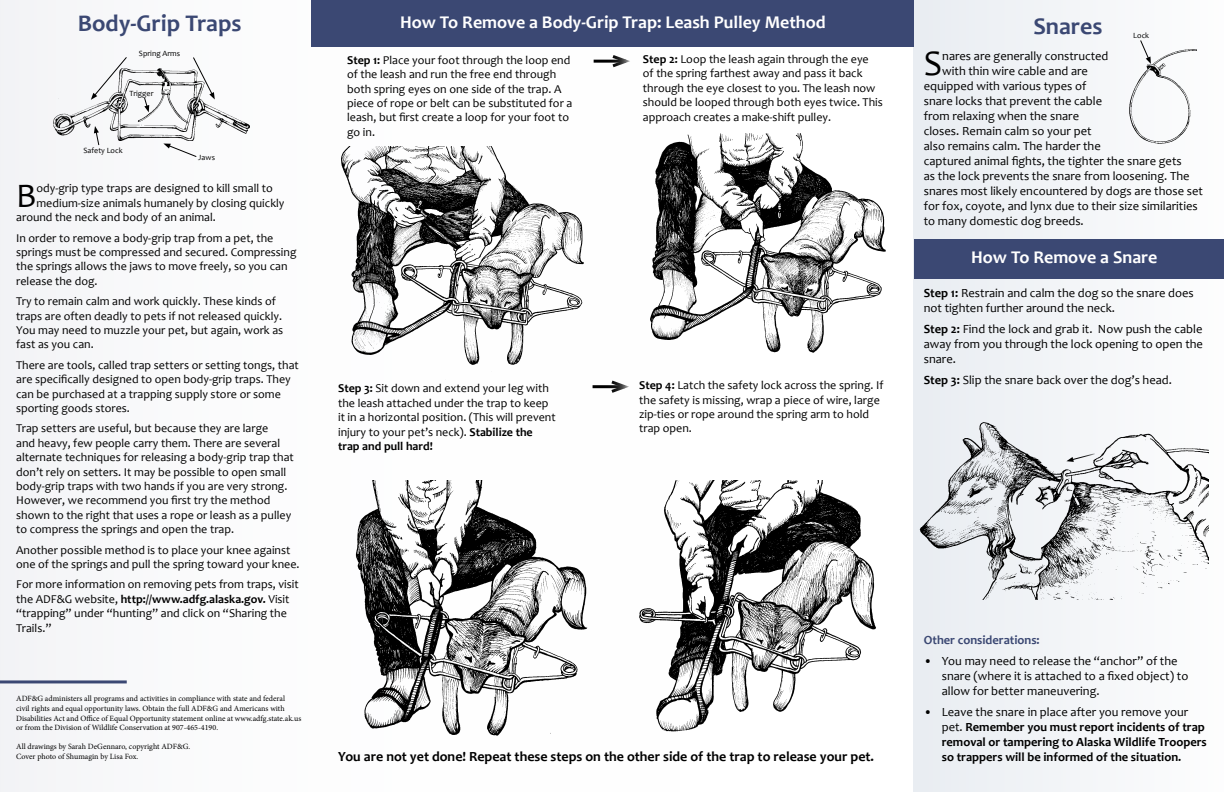
<style>
.page{position:relative;width:1224px;height:792px;background:#fff}
.page>*{position:absolute;margin:0;border:0;box-sizing:border-box;transform-origin:0 0}
.t1{font:36.1px "Candara";color:#000}
.t2{font:34.7px "Candara";color:#000}
.t3{font:700 24px "Candara";color:#3b4873}
.t4{font:700 18px "Candara";color:#fff}
.t5{font:700 14px "Candara";color:#000}
.t6{font:12.5px/15px "Candara";color:#000}
.t7{font:700 12.5px/15px "Candara";color:#000}
.t8{font:700 12.5px "Candara";color:#3b4873}
.t9{font:12px/14.4px "Candara";color:#000}
.t10{font:8px/9.6px "Minion Pro";color:#000}
.t11{font:8px "Candara";color:#000}
.s1{font-weight:700}
.s2{font-weight:400}
</style>
<div class="page">
<img style="left:53px;top:69px;width:196px;height:72px">
<div style="left:914px;top:0;width:310px;height:792px;background:#f3f5f7"></div>
<div style="left:311px;top:0;width:603px;height:47px;background:#3b4873"></div>
<svg style="left:91px;top:57px;width:37px;height:43px"></svg>
<svg style="left:164px;top:144px;width:33px;height:13px"></svg>
<svg style="left:94px;top:126px;width:6px;height:20px"></svg>
<svg style="left:192px;top:57px;width:23px;height:42px"></svg>
<svg style="left:143px;top:97px;width:6px;height:15px"></svg>
<div style="left:914px;top:239px;width:310px;height:39px;background:#3b4873"></div>
<hr style="left:594px;top:60px;width:32px;height:3px;background:#000">
<svg style="left:609px;top:55px;width:21px;height:13px"></svg>
<hr style="left:593px;top:385px;width:32px;height:3px;background:#000">
<svg style="left:608px;top:380px;width:21px;height:13px"></svg>
<img style="left:341px;top:146px;width:243px;height:219px">
<img style="left:650px;top:134px;width:236px;height:219px">
<img style="left:355px;top:480px;width:233px;height:256px">
<img style="left:639px;top:480px;width:237px;height:252px">
<hr style="left:0;top:680px;width:127px;height:3px;background:#3b4873">
<img style="left:1129px;top:49px;width:68px;height:95px">
<img style="left:919px;top:422px;width:290px;height:177px">
<svg style="left:1066px;top:453px;width:30px;height:9px"></svg>
<svg style="left:1139px;top:40px;width:12px;height:24px"></svg>
<h3 class="t3" style="left:78px;top:8px;width:165px">Body-Grip Traps</h3>
<h3 class="t3" style="left:1033px;top:11px;width:71px">Snares</h3>
<h3 class="t4" style="left:400px;top:11px;width:427px">How To Remove a Body-Grip Trap: Leash Pulley Method</h3>
<p class="t11" style="left:1133px;top:30px;width:17px">Lock</p>
<p class="t11" style="left:139px;top:49px;width:43px">Spring Arms</p>
<p class="t11" style="left:130px;top:88px;width:25px">Trigger</p>
<p class="t11" style="left:84px;top:146px;width:41px">Safety Lock</p>
<p class="t11" style="left:198px;top:152px;width:18px">Jaws</p>
<h2 class="t2" style="left:16px;top:174px;width:22px">B</h2>
<p class="t9" style="left:37px;top:181px;width:238px">ody-grip type traps are designed to kill small to</p>
<p class="t9" style="left:37px;top:196px;width:250px">medium-size animals humanely by closing quickly</p>
<p class="t9" style="left:16px;top:210px;width:201px">around the neck and body of an animal.</p>
<p class="t9" style="left:16px;top:230px;width:282px">In order to remove a body-grip trap from a pet, the springs must be compressed and secured. Compressing the springs allows the jaws to move freely, so you can release the dog.</p>
<p class="t9" style="left:16px;top:294px;width:269px">Try to remain calm and work quickly. These kinds of traps are often deadly to pets if not released quickly.<br>You may need to muzzle your pet, but again, work as fast as you can.</p>
<p class="t9" style="left:16px;top:358px;width:284px">There are tools, called trap setters or setting tongs, that are specifically designed to open body-grip traps. They can be purchased at a trapping supply store or some sporting goods stores.</p>
<p class="t9" style="left:16px;top:421px;width:279px">Trap setters are useful, but because they are large<br>and heavy, few people carry them. There are several alternate techniques for releasing a body-grip trap that don’t rely on setters. It may be possible to open small body-grip traps with two hands if you are very strong.<br>However, we recommend you first try the method shown to the right that uses a rope or leash as a pulley to compress the springs and open the trap.</p>
<p class="t9" style="left:16px;top:542px;width:285px">Another possible method is to place your knee against one of the springs and pull the spring toward your knee.</p>
<p class="t9" style="left:16px;top:577px;width:284px">For more information on removing pets from traps, visit the ADF&amp;G website, <span class="s1">http://www.adfg.alaska.gov.</span> Visit “trapping” under “hunting” and click on “Sharing the Trails.”</p>
<p class="t10" style="left:16px;top:694px;width:287px">ADF&amp;G administers all programs and activities in compliance with state and federal<br>civil rights and equal opportunity laws. Obtain the full ADF&amp;G and Americans with Disabilities Act and Office of Equal Opportunity statement online at www.adfg.state.ak.us or from the Division of Wildlife Conservation at 907-465-4190.</p>
<p class="t10" style="left:16px;top:742px;width:176px">All drawings by Sarah DeGennaro, copyright ADF&amp;G.<br>Cover photo of Shumagin by Lisa Fox.</p>
<p class="t9" style="left:347px;top:53px;width:227px"><span class="s1">Step 1:</span> Place your foot through the loop end of the leash and run the free end through both spring eyes on one side of the trap. A piece of rope or belt can be substituted for a leash, but first create a loop for your foot to go in.</p>
<p class="t9" style="left:643px;top:52px;width:241px"><span class="s1">Step 2:</span> Loop the leash again through the eye<br>of the spring farthest away and pass it back through the eye closest to you. The leash now should be looped through both eyes twice. This approach creates a make-shift pulley.</p>
<p class="t9" style="left:338px;top:381px;width:219px"><span class="s1">Step 3:</span> Sit down and extend your leg with the leash attached under the trap to keep it in a horizontal position. (This will prevent injury to your pet’s neck). <span class="s1">Stabilize the trap and pull hard!</span></p>
<p class="t9" style="left:639px;top:378px;width:246px"><span class="s1">Step 4:</span> Latch the safety lock across the spring. If the safety is missing, wrap a piece of wire, large zip-ties or rope around the spring arm to hold trap open.</p>
<p class="t5" style="left:338px;top:748px;width:538px">You are not yet done! Repeat these steps on the other side of the trap to release your pet.</p>
<h1 class="t1" style="left:924px;top:41px;width:20px">S</h1>
<p class="t6" style="left:942px;top:48px;width:168px">nares are generally constructed</p>
<p class="t6" style="left:942px;top:63px;width:147px">with thin wire cable and are</p>
<p class="t6" style="left:924px;top:78px;width:164px">equipped with various types of</p>
<p class="t6" style="left:924px;top:93px;width:180px">snare locks that prevent the cable</p>
<p class="t6" style="left:924px;top:108px;width:157px">from relaxing when the snare</p>
<p class="t6" style="left:924px;top:123px;width:169px">closes. Remain calm so your pet</p>
<p class="t6" style="left:924px;top:138px;width:179px">also remains calm. The harder the</p>
<p class="t6" style="left:924px;top:153px;width:259px">captured animal fights, the tighter the snare gets</p>
<p class="t6" style="left:924px;top:168px;width:267px">as the lock prevents the snare from loosening. The</p>
<p class="t6" style="left:924px;top:183px;width:281px">snares most likely encountered by dogs are those set</p>
<p class="t6" style="left:924px;top:198px;width:276px">for fox, coyote, and lynx due to their size similarities</p>
<p class="t6" style="left:924px;top:213px;width:161px">to many domestic dog breeds.</p>
<h3 class="t4" style="left:971px;top:246px;width:188px">How To Remove a Snare</h3>
<p class="t6" style="left:924px;top:286px;width:272px"><span class="s1">Step 1:</span> Restrain and calm the dog so the snare does not tighten further around the neck.</p>
<p class="t6" style="left:924px;top:322px;width:281px;text-align:justify"><span class="s1">Step 2:</span> Find the lock and grab it. Now push the cable away from you through the lock opening to open the snare.</p>
<p class="t6" style="left:924px;top:373px;width:250px"><span class="s1">Step 3:</span> Slip the snare back over the dog’s head.</p>
<p class="t8" style="left:924px;top:632px;width:117px">Other considerations:</p>
<p class="t6" style="left:942px;top:653px;width:248px;text-indent:-18px">• You may need to release the “anchor” of the snare (where it is attached to a fixed object) to allow for better maneuvering.</p>
<p class="t7" style="left:942px;top:704px;width:267px;text-indent:-18px"><span class="s2">• Leave the snare in place after you remove your pet.</span> Remember you must report incidents of trap removal or tampering to Alaska Wildlife Troopers so trappers will be informed of the situation.</p>
</div>
